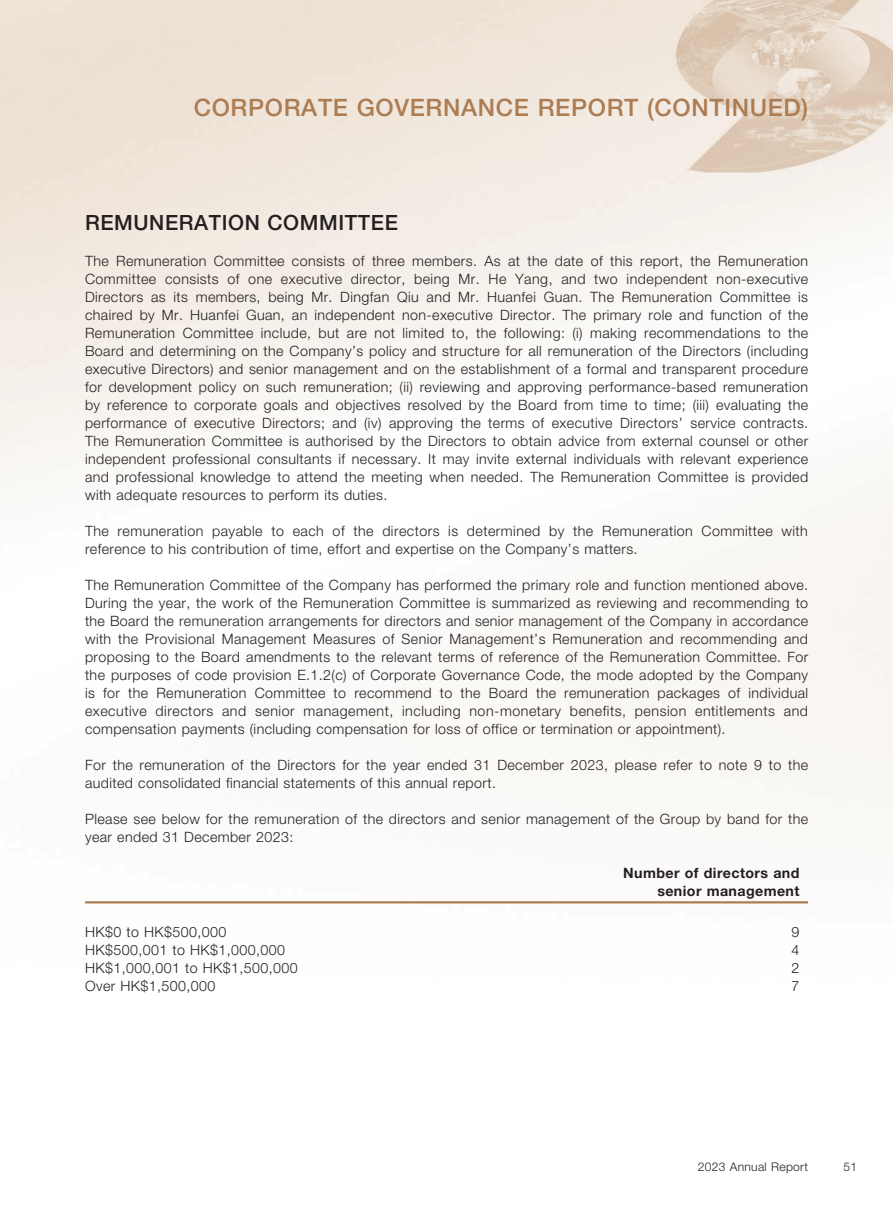
<style>
.page{position:relative;width:893px;height:1212px;background:#fff}
.page>*{position:absolute;margin:0;border:0;box-sizing:border-box;transform-origin:0 0}
.t1{font:500 24px "Helvetica Neue LT Std";letter-spacing:.03em;color:#ac7c52}
.t2{font:500 21px "Helvetica Neue LT Std";letter-spacing:.03em;color:#231f20}
.t3{font:300 14.25px/18px "Helvetica Neue LT Std";letter-spacing:.03em;color:#231f20}
.t4{font:700 14.25px/18px "Helvetica Neue LT Std";letter-spacing:.03em;color:#231f20;text-align:right}
.t5{font:300 12px "Helvetica Neue LT Std";letter-spacing:.03em;color:#231f20}
</style>
<div class="page">
<img style="left:667px;top:0;width:226px;height:182px">
<hr style="left:85px;top:901px;width:468px;height:2px;background:#ac7c52">
<hr style="left:553px;top:901px;width:255px;height:2px;background:#ac7c52">
<h1 class="t1" style="left:194px;top:93px;width:616px">CORPORATE GOVERNANCE REPORT (CONTINUED)</h1>
<h2 class="t2" style="left:85px;top:210px;width:314px">REMUNERATION COMMITTEE</h2>
<p class="t3" style="left:85px;top:252px;width:725px;text-align:justify">The Remuneration Committee consists of three members. As at the date of this report, the Remuneration Committee consists of one executive director, being Mr. He Yang, and two independent non-executive Directors as its members, being Mr. Dingfan Qiu and Mr. Huanfei Guan. The Remuneration Committee is chaired by Mr. Huanfei Guan, an independent non-executive Director. The primary role and function of the Remuneration Committee include, but are not limited to, the following: (i) making recommendations to the Board and determining on the Company’s policy and structure for all remuneration of the Directors (including executive Directors) and senior management and on the establishment of a formal and transparent procedure for development policy on such remuneration; (ii) reviewing and approving performance-based remuneration by reference to corporate goals and objectives resolved by the Board from time to time; (iii) evaluating the performance of executive Directors; and (iv) approving the terms of executive Directors’ service contracts.<br>The Remuneration Committee is authorised by the Directors to obtain advice from external counsel or other independent professional consultants if necessary. It may invite external individuals with relevant experience and professional knowledge to attend the meeting when needed. The Remuneration Committee is provided with adequate resources to perform its duties.</p>
<p class="t3" style="left:85px;top:522px;width:724px">The remuneration payable to each of the directors is determined by the Remuneration Committee with reference to his contribution of time, effort and expertise on the Company’s matters.</p>
<p class="t3" style="left:85px;top:576px;width:725px;text-align:justify">The Remuneration Committee of the Company has performed the primary role and function mentioned above.<br>During the year, the work of the Remuneration Committee is summarized as reviewing and recommending to the Board the remuneration arrangements for directors and senior management of the Company in accordance with the Provisional Management Measures of Senior Management’s Remuneration and recommending and proposing to the Board amendments to the relevant terms of reference of the Remuneration Committee. For the purposes of code provision E.1.2(c) of Corporate Governance Code, the mode adopted by the Company is for the Remuneration Committee to recommend to the Board the remuneration packages of individual executive directors and senior management, including non-monetary benefits, pension entitlements and compensation payments (including compensation for loss of office or termination or appointment).</p>
<p class="t3" style="left:85px;top:756px;width:725px">For the remuneration of the Directors for the year ended 31 December 2023, please refer to note 9 to the audited consolidated financial statements of this annual report.</p>
<p class="t3" style="left:85px;top:810px;width:725px">Please see below for the remuneration of the directors and senior management of the Group by band for the year ended 31 December 2023:</p>
<p class="t4" style="left:623px;top:864px;width:178px">Number of directors and senior management</p>
<p class="t3" style="left:85px;top:923px;width:143px">HK$0 to HK$500,000</p>
<p class="t3" style="left:791px;top:923px;width:9px">9</p>
<p class="t3" style="left:85px;top:941px;width:202px">HK$500,001 to HK$1,000,000</p>
<p class="t3" style="left:791px;top:941px;width:9px">4</p>
<p class="t3" style="left:85px;top:959px;width:214px">HK$1,000,001 to HK$1,500,000</p>
<p class="t3" style="left:791px;top:959px;width:9px">2</p>
<p class="t3" style="left:85px;top:977px;width:132px">Over HK$1,500,000</p>
<p class="t3" style="left:791px;top:977px;width:9px">7</p>
<p class="t5" style="left:698px;top:1159px;width:112px">2023 Annual Report</p>
<p class="t5" style="left:844px;top:1159px;width:15px">51</p>
</div>
